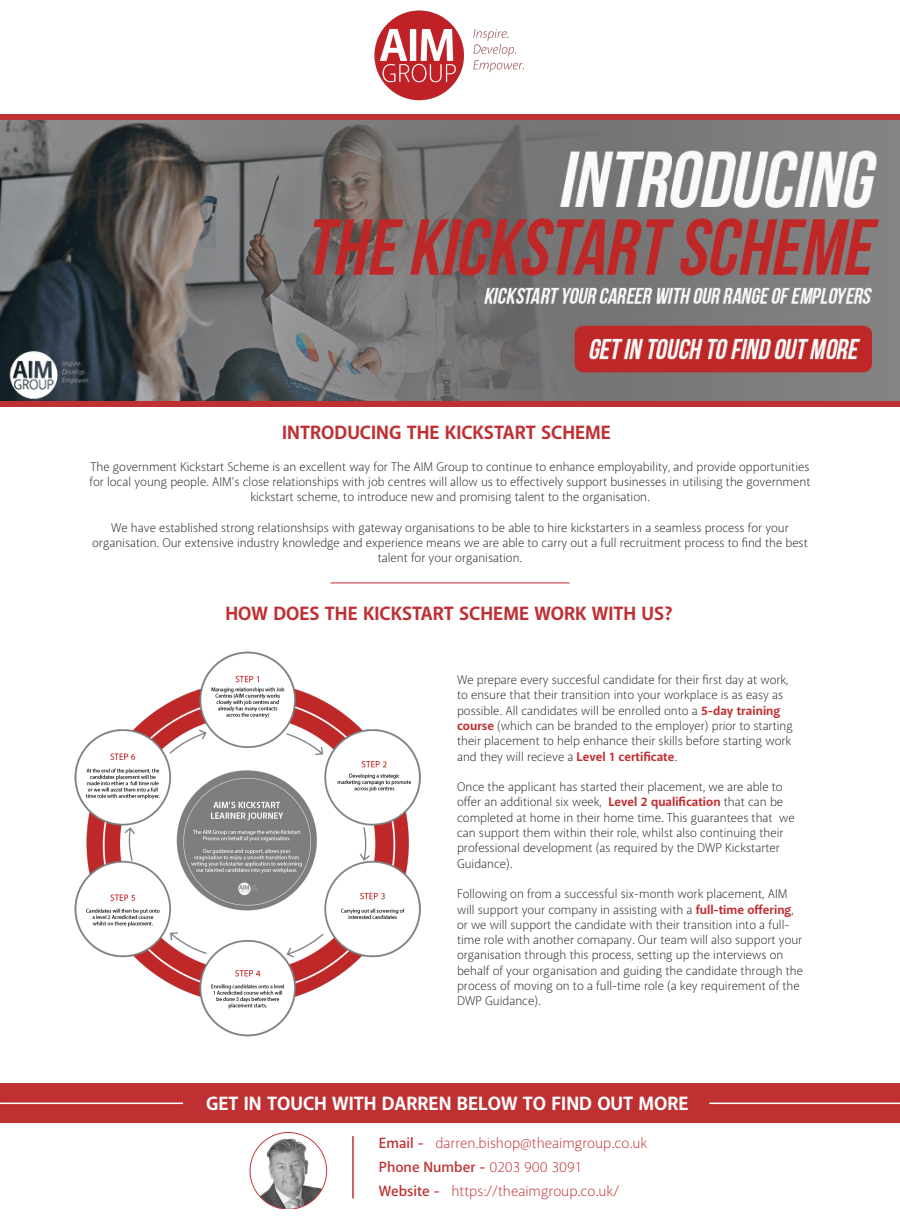
<style>
.page{position:relative;width:900px;height:1217px;background:#fff}
.page>*{position:absolute;margin:0;border:0;box-sizing:border-box;transform-origin:0 0}
.t1{font:700 19.5px "Akagi Pro";color:#bf3033}
.t2{font:700 19.5px "Akagi Pro";color:#fff}
.t3{font:300 15px "Akagi Pro";color:#bf3033}
.t4{font:600 15px "Akagi Pro";color:#bf3033}
.t5{font:300 12.75px/15.3px "Akagi Pro";color:#231f20}
.s1{font-weight:700;color:#bf3033}
.s2{font-weight:600}
.s3{font-weight:300}
</style>
<div class="page">
<div style="left:0;top:1083px;width:900px;height:39px;background:#bf3033"></div>
<img style="left:374px;top:10px;width:150px;height:91px">
<img style="left:0;top:120px;width:900px;height:281px">
<img style="left:249px;top:1132px;width:79px;height:76px">
<hr style="left:352px;top:1136px;width:2px;height:62px;background:#bf3033">
<img style="left:74px;top:651px;width:347px;height:386px">
<div style="left:0;top:114px;width:900px;height:6px;background:#bf3033"></div>
<hr style="left:330px;top:582px;width:240px;height:1px;background:#bf3033">
<hr style="left:0;top:1102px;width:183px;height:2px;background:#fff">
<hr style="left:709px;top:1102px;width:191px;height:2px;background:#fff">
<div style="left:0;top:401px;width:900px;height:6px;background:#bf3033"></div>
<p class="t1" style="left:282px;top:421px;width:330px">INTRODUCING THE KICKSTART SCHEME</p>
<p class="t5" style="left:90px;top:459px;width:722px;text-align:center">The government Kickstart Scheme is an excellent way for The AIM Group to continue to enhance employability, and provide opportunities for local young people. AIM’s close relationships with job centres will allow us to effectively support businesses in utilising the government kickstart scheme, to introduce new and promising talent to the organisation.</p>
<p class="t5" style="left:92px;top:520px;width:717px;text-align:center">We have established strong relationshsips with gateway organisations to be able to hire kickstarters in a seamless process for your organisation. Our extensive industry knowledge and experience means we are able to carry out a full recruitment process to find the best talent for your organisation.</p>
<p class="t1" style="left:226px;top:601px;width:449px">HOW DOES THE KICKSTART SCHEME WORK WITH US?</p>
<p class="t5" style="left:457px;top:672px;width:337px">We prepare every succesful candidate for their first day at work, to ensure that their transition into your workplace is as easy as possible. All candidates will be enrolled onto a <span class="s1">5-day training course</span> (which can be branded to the employer) prior to starting their placement to help enhance their skills before starting work and they will recieve a <span class="s1">Level 1 certificate</span>.</p>
<p class="t5" style="left:457px;top:779px;width:339px">Once the applicant has started their placement, we are able to offer an additional six week, <span class="s1">Level 2 qualification</span> that can be completed at home in their home time. This guarantees that we can support them within their role, whilst also continuing their professional development (as required by the DWP Kickstarter Guidance).</p>
<p class="t5" style="left:457px;top:886px;width:347px">Following on from a successful six-month work placement, AIM will support your company in assisting with a <span class="s1">full-time offering</span>, or we will support the candidate with their transition into a full&shy;time role with another comapany. Our team will also support your organisation through this process, setting up the interviews on behalf of your organisation and guiding the candidate through the process of moving on to a full-time role (a key requirement of the DWP Guidance).</p>
<p class="t2" style="left:206px;top:1091px;width:484px">GET IN TOUCH WITH DARREN BELOW TO FIND OUT MORE</p>
<p class="t3" style="left:379px;top:1133px;width:270px"><span class="s2">Email -</span> darren.bishop@theaimgroup.co.uk</p>
<p class="t4" style="left:379px;top:1157px;width:204px">Phone Number - <span class="s3">0203 900 3091</span></p>
<p class="t3" style="left:379px;top:1181px;width:242px"><span class="s2">Website -</span> https://theaimgroup.co.uk/</p>
</div>
